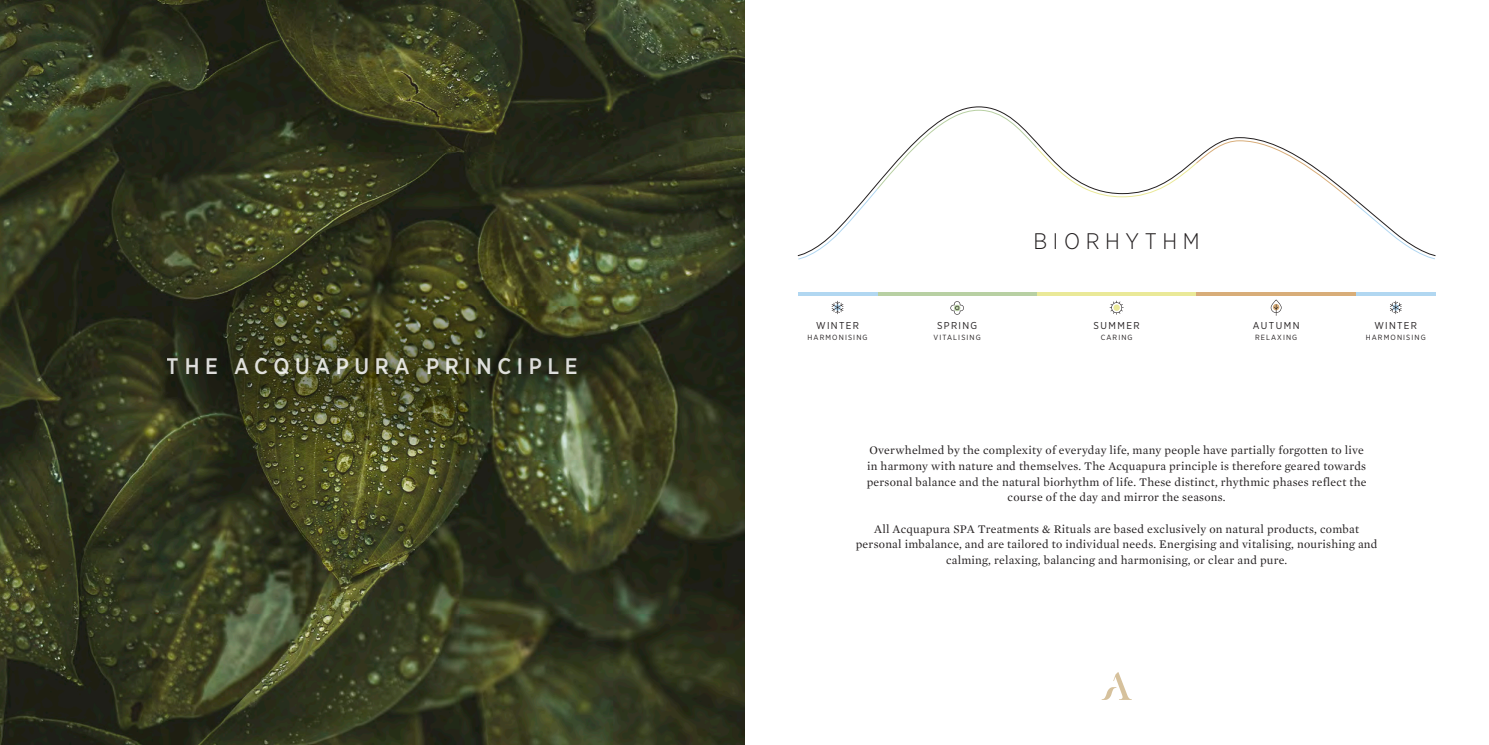
<style>
.page{position:relative;width:1489px;height:745px;background:#fff}
.page>*{position:absolute;margin:0;border:0;box-sizing:border-box;transform-origin:0 0}
.t1{font:500 22.5px "Gotham Narrow";letter-spacing:.25em;color:#fff}
.t2{font:300 22.5px "Gotham Narrow";letter-spacing:.25em;color:#231f20}
.t3{font:11.88px/15.6px "Mercury Text G1";letter-spacing:.02em;color:#231f20;text-align:center}
.t4{font:10px "Gotham Narrow";letter-spacing:.13em;color:#231f20}
.t5{font:7.5px "Gotham Narrow";letter-spacing:.15em;color:#231f20}
</style>
<div class="page">
<img style="left:0;top:0;width:744px;height:744px">
<svg style="left:154px;top:259px;width:437px;height:203px;background:#3d4020"></svg>
<svg style="left:217px;top:328px;width:310px;height:81px;background:#404221"></svg>
<svg style="left:1103px;top:672px;width:27px;height:27px"></svg>
<hr style="left:1036px;top:292px;width:160px;height:3px;background:#eae998">
<hr style="left:1196px;top:292px;width:159px;height:3px;background:#d8ad79">
<hr style="left:877px;top:292px;width:159px;height:3px;background:#b8d0a3">
<hr style="left:797px;top:292px;width:80px;height:3px;background:#b1d7f1">
<hr style="left:1355px;top:292px;width:80px;height:3px;background:#b1d7f1">
<svg style="left:1109px;top:300px;width:14px;height:14px"></svg>
<svg style="left:950px;top:301px;width:14px;height:13px"></svg>
<svg style="left:1270px;top:299px;width:11px;height:16px"></svg>
<svg style="left:831px;top:300px;width:12px;height:14px"></svg>
<svg style="left:1390px;top:300px;width:11px;height:14px"></svg>
<svg style="left:797px;top:109px;width:638px;height:150px"></svg>
<h1 class="t1" style="left:167px;top:352px;width:412px">THE ACQUAPURA PRINCIPLE</h1>
<h1 class="t2" style="left:1033px;top:227px;width:168px">BIORHYTHM</h1>
<p class="t4" style="left:816px;top:319px;width:44px">WINTER</p>
<p class="t4" style="left:937px;top:319px;width:41px">SPRING</p>
<p class="t4" style="left:1093px;top:319px;width:48px">SUMMER</p>
<p class="t4" style="left:1252px;top:319px;width:48px">AUTUMN</p>
<p class="t4" style="left:1374px;top:319px;width:44px">WINTER</p>
<p class="t5" style="left:807px;top:333px;width:62px">HARMONISING</p>
<p class="t5" style="left:933px;top:333px;width:49px">VITALISING</p>
<p class="t5" style="left:1100px;top:333px;width:33px">CARING</p>
<p class="t5" style="left:1254px;top:333px;width:44px">RELAXING</p>
<p class="t5" style="left:1365px;top:333px;width:62px">HARMONISING</p>
<p class="t3" style="left:866px;top:441px;width:501px">Overwhelmed by the complexity of everyday life, many people have partially forgotten to live in harmony with nature and themselves. The Acquapura principle is therefore geared towards personal balance and the natural biorhythm of life. These distinct, rhythmic phases reflect the course of the day and mirror the seasons.</p>
<p class="t3" style="left:855px;top:520px;width:523px">All Acquapura SPA Treatments &amp; Rituals are based exclusively on natural products, combat personal imbalance, and are tailored to individual needs. Energising and vitalising, nourishing and calming, relaxing, balancing and harmonising, or clear and pure.</p>
</div>
